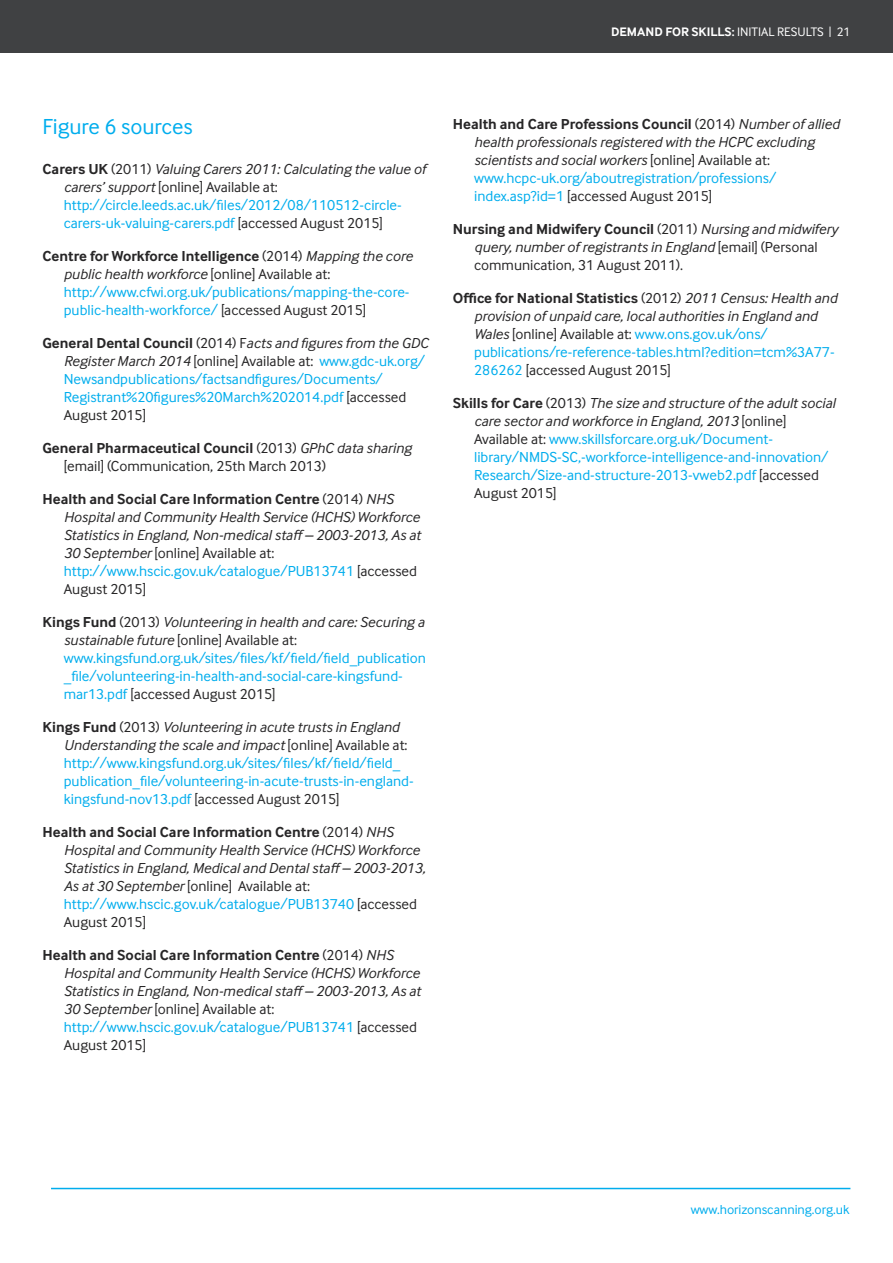
<style>
.page{position:relative;width:893px;height:1263px;background:#fff}
.page>*{position:absolute;margin:0;border:0;box-sizing:border-box;transform-origin:0 0}
.t1{font:22.5px "Inter Face";color:#00aded}
.t2{font:15px/18px "Inter Face";color:#00aded}
.t3{font:italic 15px/18px "Inter Face";color:#272627}
.t4{font:15px/18px "Inter Face";color:#272627}
.t5{font:13.5px "Inter Face";color:#00aded}
.t6{font:12.75px "Inter Face Typo";color:#fff}
.s1{font-weight:700}
.s2{font-weight:700;color:#272627}
.s3{color:#272627}
.s4{font-style:italic;color:#272627}
.s5{font-style:italic}
.s6{font-weight:700;font-style:normal}
.s7{font-style:normal}
.s8{font-style:normal;color:#00aded}
</style>
<div class="page">
<div style="left:0;top:0;width:893px;height:53px;background:#404143"></div>
<hr style="left:51px;top:1188px;width:799px;height:1px;background:#00aded">
<p class="t6" style="left:611px;top:23px;width:241px"><span class="s1">DEMAND FOR SKILLS:</span> INITIAL RESULTS | 21</p>
<h1 class="t1" style="left:43px;top:113px;width:152px">Figure 6 sources</h1>
<p class="t2" style="left:64px;top:160px;width:364px;text-indent:-21px"><span class="s2">Carers UK</span> <span class="s3">(2011)</span> <span class="s4">Valuing Carers 2011: Calculating the value of carers’ support</span> <span class="s3">[online] Available at: </span>http://circle.leeds.ac.uk/files/2012/08/110512-circle&shy;carers-uk-valuing-carers.pdf <span class="s3">[accessed August 2015]</span></p>
<p class="t2" style="left:64px;top:247px;width:350px;text-indent:-21px"><span class="s2">Centre for Workforce Intelligence</span> <span class="s3">(2014)</span> <span class="s4">Mapping the core public health workforce</span> <span class="s3">[online] Available at: </span>http://www.cfwi.org.uk/publications/mapping-the-core&shy;public-health-workforce/ <span class="s3">[accessed August 2015]</span></p>
<p class="t2" style="left:64px;top:334px;width:366px;text-indent:-21px"><span class="s2">General Dental Council</span> <span class="s3">(2014) F</span><span class="s4">acts and figures from the GDC Register March 2014</span> <span class="s3">[online] Available at:</span> www.gdc-uk.org/ Newsandpublications/factsandfigures/Documents/ Registrant%20figures%20March%202014.pdf <span class="s3">[accessed August 2015]</span></p>
<p class="t4" style="left:64px;top:439px;width:349px;text-indent:-21px"><span class="s1">General Pharmaceutical Council</span> (2013) <span class="s5">GPhC data sharing </span>[email] (Communication, 25th March 2013)</p>
<p class="t3" style="left:64px;top:490px;width:359px;text-indent:-21px"><span class="s6">Health and Social Care Information Centre</span> <span class="s7">(2014)</span> NHS Hospital and Community Health Service (HCHS) Workforce Statistics in England, Non-medical staff– 2003-2013, As at 30 September <span class="s7">[online] Available at: </span><span class="s8">http://www.hscic.gov.uk/catalogue/PUB13741</span> <span class="s7">[accessed August 2015]</span></p>
<p class="t2" style="left:64px;top:613px;width:364px;text-indent:-21px"><span class="s2">Kings Fund</span> <span class="s3">(2013)</span> <span class="s4">Volunteering in health and care: Securing a sustainable future</span> <span class="s3">[online] Available at: </span>www.kingsfund.org.uk/sites/files/kf/field/field_publication _file/volunteering-in-health-and-social-care-kingsfund&shy;mar13.pdf <span class="s3">[accessed August 2015]</span></p>
<p class="t2" style="left:64px;top:718px;width:351px;text-indent:-21px"><span class="s2">Kings Fund</span> <span class="s3">(2013)</span> <span class="s4">Volunteering in acute trusts in England Understanding the scale and impact</span> <span class="s3">[online] Available at: </span>http://www.kingsfund.org.uk/sites/files/kf/field/field_ publication_file/volunteering-in-acute-trusts-in-england&shy;kingsfund-nov13.pdf <span class="s3">[accessed August 2015]</span></p>
<p class="t3" style="left:64px;top:823px;width:363px;text-indent:-21px"><span class="s6">Health and Social Care Information Centre</span> <span class="s7">(2014)</span> NHS Hospital and Community Health Service (HCHS) Workforce Statistics in England, Medical and Dental staff– 2003-2013, As at 30 September <span class="s7">[online] Available at: </span><span class="s8">http://www.hscic.gov.uk/catalogue/PUB13740</span> <span class="s7">[accessed August 2015]</span></p>
<p class="t3" style="left:64px;top:946px;width:359px;text-indent:-21px"><span class="s6">Health and Social Care Information Centre</span> <span class="s7">(2014)</span> NHS Hospital and Community Health Service (HCHS) Workforce Statistics in England, Non-medical staff– 2003-2013, As at 30 September <span class="s7">[online] Available at: </span><span class="s8">http://www.hscic.gov.uk/catalogue/PUB13741</span> <span class="s7">[accessed August 2015]</span></p>
<p class="t3" style="left:474px;top:115px;width:367px;text-indent:-21px"><span class="s6">Health and Care Professions Council</span> <span class="s7">(2014)</span> Number of allied health professionals registered with the HCPC excluding scientists and social workers <span class="s7">[online] Available at: </span><span class="s8">www.hcpc-uk.org/aboutregistration/professions/ index.asp?id=1</span> <span class="s7">[accessed August 2015]</span></p>
<p class="t3" style="left:474px;top:220px;width:365px;text-indent:-21px"><span class="s6">Nursing and Midwifery Council</span> <span class="s7">(2011)</span> Nursing and midwifery query, number of registrants in England <span class="s7">[email] (Personal communication, 31 August 2011).</span></p>
<p class="t2" style="left:474px;top:289px;width:365px;text-indent:-21px"><span class="s2">Office for National Statistics</span> <span class="s3">(2012)</span> <span class="s4">2011 Census: Health and provision of unpaid care, local authorities in England and Wales</span> <span class="s3">[online] Available at:</span> www.ons.gov.uk/ons/ publications/re-reference-tables.html?edition=tcm%3A77- 286262 <span class="s3">[accessed August 2015]</span></p>
<p class="t2" style="left:474px;top:394px;width:363px;text-indent:-21px"><span class="s2">Skills for Care</span> <span class="s3">(2013)</span> <span class="s4">The size and structure of the adult social care sector and workforce in England, 2013</span> <span class="s3">[online] Available at:</span> www.skillsforcare.org.uk/Document&shy;library/NMDS-SC,-workforce-intelligence-and-innovation/ Research/Size-and-structure-2013-vweb2.pdf <span class="s3">[accessed August 2015]</span></p>
<p class="t5" style="left:691px;top:1201px;width:160px">www.horizonscanning.org.uk</p>
</div>
